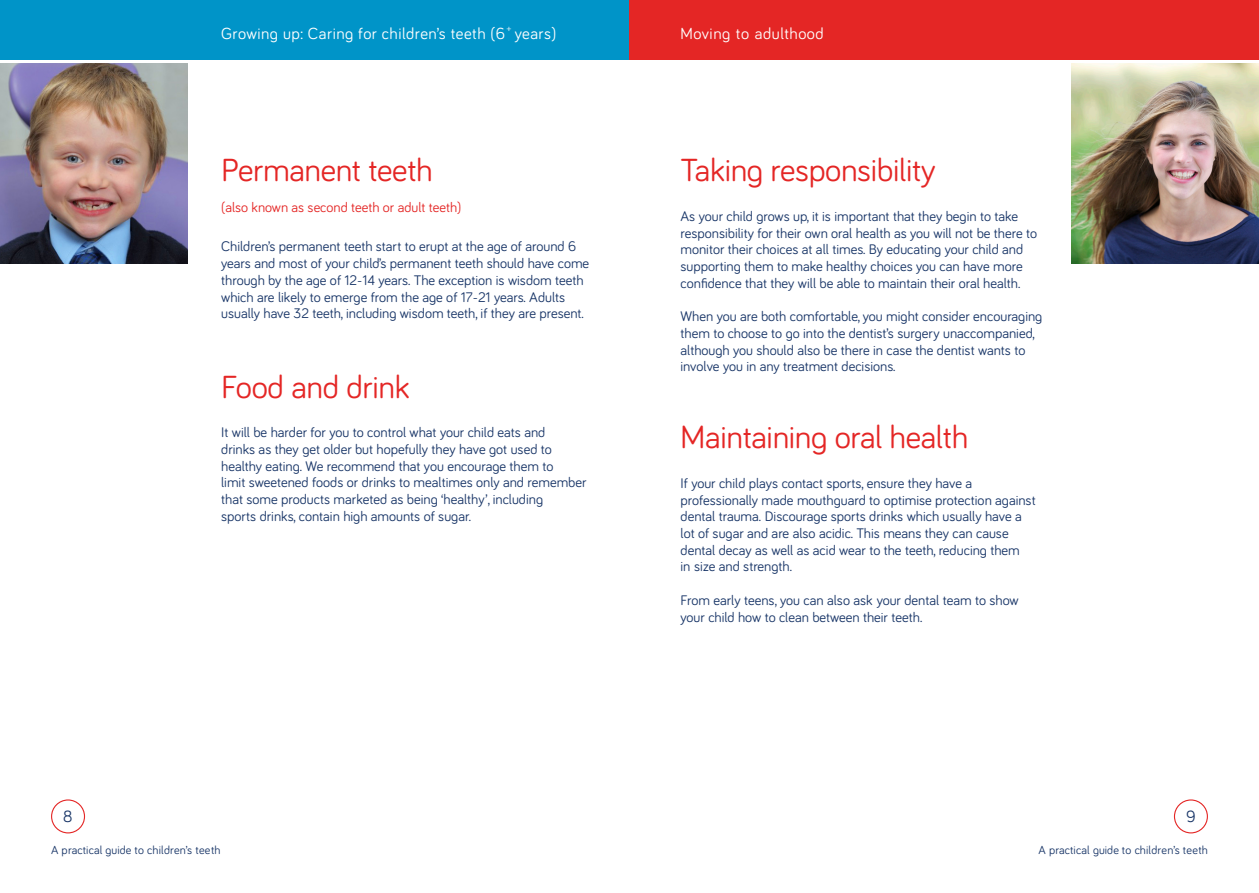
<style>
.page{position:relative;width:1259px;height:893px;background:#fff}
.page>*{position:absolute;margin:0;border:0;box-sizing:border-box;transform-origin:0 0}
.t1{font:33px "Bariol";letter-spacing:-.01em;color:#e42625}
.Intro_copy{font:16.8px "Bariol";color:#183567}
.t2{font:16.5px "Bariol";letter-spacing:.03em;color:#fff}
.t3{font:14.25px/16.6px "Bariol";color:#183567}
.t4{font:14.25px "Bariol";color:#e42625}
.t5{font:12px "Bariol";letter-spacing:.005em;color:#183567}
.t6{font:9.6px "Bariol";color:#fff}
</style>
<div class="page">
<div style="left:0;top:0;width:629px;height:60px;background:#0094c8"></div>
<div style="left:1174px;top:799px;width:34px;height:34px;border:1px solid #e42625;border-radius:50%"></div>
<div style="left:51px;top:799px;width:34px;height:34px;border:1px solid #e42625;border-radius:50%"></div>
<div style="left:629px;top:0;width:630px;height:60px;background:#e42625"></div>
<img style="left:0;top:64px;width:187px;height:200px">
<img style="left:1071px;top:64px;width:188px;height:200px">
<p class="t2" style="left:221px;top:22px;width:285px">Growing up: Caring for children’s teeth (6</p>
<p class="t6" style="left:507px;top:21px;width:6px">+</p>
<p class="t2" style="left:515px;top:22px;width:43px">years)</p>
<p class="t1" style="left:221px;top:148px;width:213px">Permanent teeth</p>
<p class="t4" style="left:221px;top:197px;width:242px">(also known as second teeth or adult teeth)</p>
<p class="t3" style="left:221px;top:238px;width:369px">Children’s permanent teeth start to erupt at the age of around 6 years and most of your child’s permanent teeth should have come through by the age of 12-14 years. The exception is wisdom teeth which are likely to emerge from the age of 17-21 years. Adults usually have 32 teeth, including wisdom teeth, if they are present.</p>
<p class="t1" style="left:221px;top:364px;width:190px">Food and drink</p>
<p class="t3" style="left:221px;top:423px;width:367px">It will be harder for you to control what your child eats and<br>drinks as they get older but hopefully they have got used to healthy eating. We recommend that you encourage them to<br>limit sweetened foods or drinks to mealtimes only and remember that some products marketed as being ‘healthy’, including<br>sports drinks, contain high amounts of sugar.</p>
<p class="Intro_copy" style="left:63px;top:805px;width:11px">8</p>
<p class="t5" style="left:51px;top:841px;width:171px">A practical guide to children’s teeth</p>
<p class="t2" style="left:680px;top:22px;width:145px">Moving to adulthood</p>
<p class="t1" style="left:680px;top:148px;width:256px">Taking responsibility</p>
<p class="t3" style="left:680px;top:207px;width:339px">As your child grows up, it is important that they begin to take</p>
<p class="t3" style="left:680px;top:224px;width:358px">responsibility for their own oral health as you will not be there to</p>
<p class="t3" style="left:680px;top:241px;width:344px">monitor their choices at all times. By educating your child and</p>
<p class="t3" style="left:680px;top:257px;width:344px">supporting them to make healthy choices you can have more</p>
<p class="t3" style="left:680px;top:274px;width:341px">confidence that they will be able to maintain their oral health.</p>
<p class="t3" style="left:680px;top:307px;width:363px">When you are both comfortable, you might consider encouraging them to choose to go into the dentist’s surgery unaccompanied,</p>
<p class="t3" style="left:680px;top:341px;width:346px">although you should also be there in case the dentist wants to</p>
<p class="t3" style="left:680px;top:357px;width:216px">involve you in any treatment decisions.</p>
<p class="t1" style="left:680px;top:415px;width:289px">Maintaining oral health</p>
<p class="t3" style="left:680px;top:474px;width:357px">If your child plays contact sports, ensure they have a professionally made mouthguard to optimise protection against dental trauma. Discourage sports drinks which usually have a lot of sugar and are also acidic. This means they can cause dental decay as well as acid wear to the teeth, reducing them<br>in size and strength.</p>
<p class="t3" style="left:680px;top:591px;width:339px">From early teens, you can also ask your dental team to show your child how to clean between their teeth.</p>
<p class="Intro_copy" style="left:1186px;top:805px;width:11px">9</p>
<p class="t5" style="left:1038px;top:841px;width:171px">A practical guide to children’s teeth</p>
</div>
